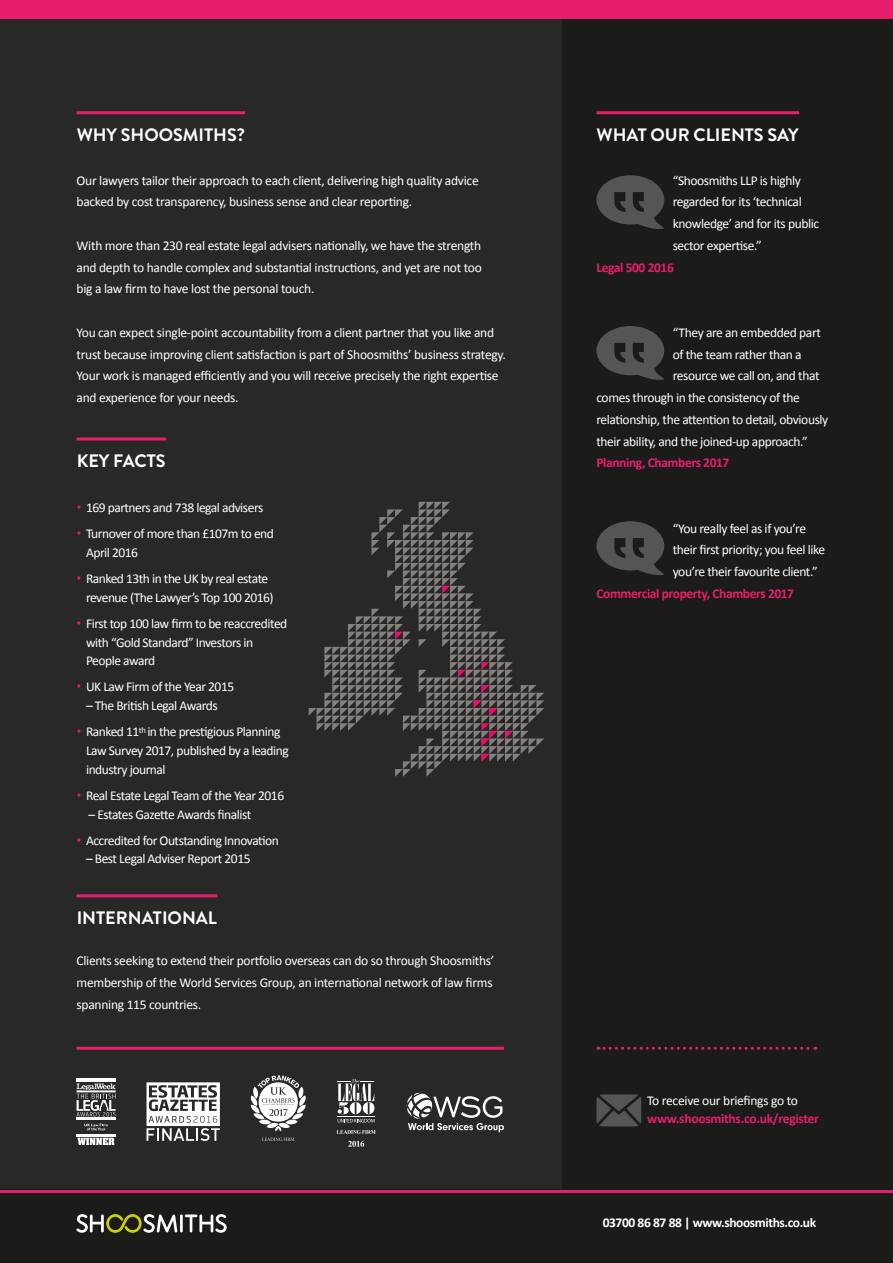
<style>
.page{position:relative;width:893px;height:1263px;background:#282827}
.page>*{position:absolute;margin:0;border:0;box-sizing:border-box;transform-origin:0 0}
.t1{font:700 18px "Brandon Grotesque";color:#fff}
.t2{font:13.5px/21.8px "Calibri";letter-spacing:-.03em;color:#fff}
.t3{font:700 13.5px "Calibri";letter-spacing:-.03em;color:#e71e6c}
.t4{font:700 13.5px "Calibri";letter-spacing:-.03em;color:#fff}
.s1{font-family:"Open Sans";color:#e71e6c}
</style>
<div class="page">
<div style="left:562px;top:0;width:331px;height:1263px;background:#1b1b1a"></div>
<div style="left:0;top:1190px;width:893px;height:73px;background:#1b1b1a"></div>
<hr style="left:180px;top:1214px;width:3px;height:18px;background:#fff">
<svg style="left:77px;top:1214px;width:100px;height:19px"></svg>
<svg style="left:185px;top:1214px;width:42px;height:19px"></svg>
<hr style="left:0;top:1190px;width:893px;height:3px;background:#e71e6c">
<hr style="left:596px;top:111px;width:203px;height:3px;background:#e71e6c">
<svg style="left:596px;top:175px;width:68px;height:54px"></svg>
<svg style="left:596px;top:326px;width:68px;height:54px"></svg>
<svg style="left:596px;top:521px;width:68px;height:54px"></svg>
<svg style="left:596px;top:1094px;width:45px;height:32px"></svg>
<hr style="left:77px;top:1047px;width:427px;height:3px;background:#e71e6c">
<svg style="left:598px;top:1047px;width:218px;height:3px"></svg>
<hr style="left:77px;top:111px;width:168px;height:3px;background:#e71e6c">
<hr style="left:77px;top:894px;width:140px;height:3px;background:#e71e6c">
<svg style="left:309px;top:502px;width:235px;height:275px"></svg>
<hr style="left:77px;top:437px;width:89px;height:3px;background:#e71e6c">
<div style="left:0;top:0;width:893px;height:18px;background:#e71e6c"></div>
<svg style="left:407px;top:1093px;width:97px;height:39px"></svg>
<svg style="left:337px;top:1079px;width:38px;height:43px"></svg>
<svg style="left:337px;top:1130px;width:39px;height:4px"></svg>
<svg style="left:348px;top:1141px;width:16px;height:6px"></svg>
<hr style="left:77px;top:1078px;width:39px;height:4px;background:#fff">
<hr style="left:77px;top:1118px;width:39px;height:2px;background:#fff">
<svg style="left:77px;top:1083px;width:39px;height:33px"></svg>
<hr style="left:77px;top:1134px;width:39px;height:2px;background:#fff">
<svg style="left:84px;top:1123px;width:24px;height:7px"></svg>
<svg style="left:78px;top:1138px;width:36px;height:7px"></svg>
<svg style="left:147px;top:1082px;width:73px;height:59px"></svg>
<svg style="left:262px;top:1138px;width:32px;height:3px"></svg>
<svg style="left:251px;top:1075px;width:55px;height:56px"></svg>
<h1 class="t1" style="left:77px;top:122px;width:170px">WHY SHOOSMITHS?</h1>
<p class="t2" style="left:77px;top:169px;width:404px">Our lawyers tailor their approach to each client, delivering high quality advice backed by cost transparency, business sense and clear reporting.</p>
<p class="t2" style="left:77px;top:234px;width:407px;text-align:justify">With more than 230 real estate legal advisers nationally, we have the strength and depth to handle complex and substantial instructions, and yet are not too big a law firm to have lost the personal touch.</p>
<p class="t2" style="left:77px;top:321px;width:431px">You can expect single-point accountability from a client partner that you like and trust because improving client satisfaction is part of Shoosmiths’ business strategy.<br>Your work is managed efficiently and you will receive precisely the right expertise and experience for your needs.</p>
<h1 class="t1" style="left:77px;top:448px;width:91px">KEY FACTS</h1>
<p class="t2" style="left:77px;top:497px;width:188px"><span class="s1">•</span> 169 partners and 738 legal advisers</p>
<p class="t2" style="left:86px;top:524px;width:189px;line-height:18.8px;text-indent:-10px"><span class="s1">•</span> Turnover of more than £107m to end<br>April 2016</p>
<p class="t2" style="left:86px;top:569px;width:189px;line-height:18.8px;text-indent:-10px"><span class="s1">•</span> Ranked 13th in the UK by real estate revenue (The Lawyer’s Top 100 2016)</p>
<p class="t2" style="left:86px;top:614px;width:203px;line-height:18.8px;text-indent:-10px"><span class="s1">•</span> First top 100 law firm to be reaccredited with “Gold Standard” Investors in<br>People award</p>
<p class="t2" style="left:77px;top:676px;width:159px"><span class="s1">•</span> UK Law Firm of the Year 2015</p>
<p class="t2" style="left:86px;top:695px;width:133px">– The British Legal Awards</p>
<p class="t2" style="left:86px;top:722px;width:204px;line-height:18.8px;text-indent:-10px"><span class="s1">•</span> Ranked 11<sup>th</sup> in the prestigious Planning<br>Law Survey 2017, published by a leading industry journal</p>
<p class="t2" style="left:77px;top:784px;width:209px"><span class="s1">•</span> Real Estate Legal Team of the Year 2016</p>
<p class="t2" style="left:89px;top:803px;width:164px">– Estates Gazette Awards finalist</p>
<p class="t2" style="left:77px;top:829px;width:204px"><span class="s1">•</span> Accredited for Outstanding Innovation</p>
<p class="t2" style="left:86px;top:848px;width:166px">– Best Legal Adviser Report 2015</p>
<h1 class="t1" style="left:77px;top:905px;width:142px">INTERNATIONAL</h1>
<p class="t2" style="left:77px;top:950px;width:419px;text-align:justify">Clients seeking to extend their portfolio overseas can do so through Shoosmiths’ membership of the World Services Group, an international network of law firms spanning 115 countries.</p>
<h1 class="t1" style="left:597px;top:122px;width:203px">WHAT OUR CLIENTS SAY</h1>
<p class="t2" style="left:673px;top:169px;width:148px">“Shoosmiths LLP is highly regarded for its ‘technical knowledge’ and for its public sector expertise.”</p>
<p class="t3" style="left:596px;top:258px;width:79px">Legal 500 2016</p>
<p class="t2" style="left:673px;top:321px;width:150px">“They are an embedded part</p>
<p class="t2" style="left:673px;top:343px;width:130px">of the team rather than a</p>
<p class="t2" style="left:673px;top:365px;width:148px">resource we call on, and that</p>
<p class="t2" style="left:596px;top:387px;width:205px">comes through in the consistency of the</p>
<p class="t2" style="left:596px;top:408px;width:233px">relationship, the attention to detail, obviously</p>
<p class="t2" style="left:596px;top:430px;width:213px">their ability, and the joined-up approach.”</p>
<p class="t3" style="left:596px;top:454px;width:134px">Planning, Chambers 2017</p>
<p class="t2" style="left:673px;top:517px;width:154px">“You really feel as if you’re their first priority; you feel like you’re their favourite client.”</p>
<p class="t3" style="left:596px;top:585px;width:199px">Commercial property, Chambers 2017</p>
<p class="t2" style="left:647px;top:1089px;width:152px">To receive our briefings go to</p>
<p class="t3" style="left:647px;top:1110px;width:173px">www.shoosmiths.co.uk/register</p>
<p class="t4" style="left:603px;top:1214px;width:215px">03700 86 87 88 | www.shoosmiths.co.uk</p>
</div>
